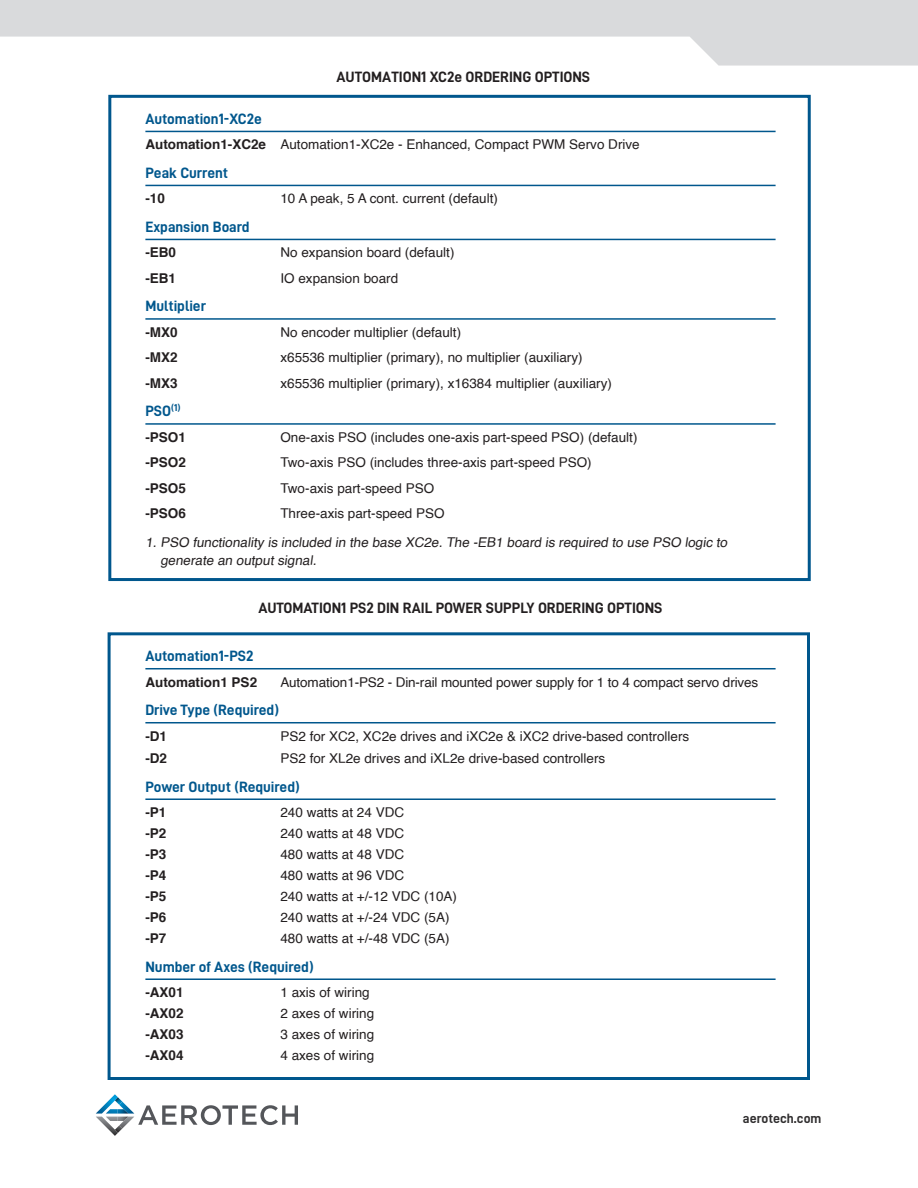
<style>
.page{position:relative;width:918px;height:1188px;background:#fff}
.page>*{position:absolute;margin:0;border:0;box-sizing:border-box;transform-origin:0 0}
.t1{font:15px "D DIN Bold";color:#00578d}
.Specifications{font:15px "D DIN Bold";color:#231f20}
.t2{font:13.5px/18px "Helvetica";color:#231f20}
.t3{font:700 13.5px "Helvetica";color:#231f20}
.t4{font:13.5px "D DIN Bold";color:#312f30}
.s1{font-weight:700}
</style>
<div class="page">
<svg style="left:96px;top:1094px;width:202px;height:42px"></svg>
<svg style="left:0;top:0;width:918px;height:66px;fill:#d9dadc"></svg>
<div style="left:108px;top:95px;width:703px;height:486px;border:3px solid #00578d"></div>
<hr style="left:145px;top:131px;width:631px;height:1px;background:#00578d">
<hr style="left:145px;top:185px;width:631px;height:1px;background:#00578d">
<hr style="left:145px;top:239px;width:631px;height:1px;background:#00578d">
<hr style="left:145px;top:318px;width:631px;height:2px;background:#00578d">
<hr style="left:145px;top:423px;width:631px;height:2px;background:#00578d">
<hr style="left:145px;top:668px;width:631px;height:1px;background:#00578d">
<hr style="left:145px;top:722px;width:631px;height:1px;background:#00578d">
<hr style="left:145px;top:798px;width:631px;height:2px;background:#00578d">
<hr style="left:145px;top:978px;width:631px;height:2px;background:#00578d">
<div style="left:108px;top:632px;width:702px;height:448px;border:3px solid #00578d"></div>
<p class="Specifications" style="left:337px;top:69px;width:255px">AUTOMATION1 XC2e ORDERING OPTIONS</p>
<p class="t1" style="left:145px;top:110px;width:118px">Automation1-XC2e</p>
<p class="t2" style="left:145px;top:136px;width:496px"><span class="s1">Automation1-XC2e</span> Automation1-XC2e - Enhanced, Compact PWM Servo Drive</p>
<p class="t1" style="left:145px;top:164px;width:84px">Peak Current</p>
<p class="t3" style="left:145px;top:188px;width:21px">-10</p>
<p class="t2" style="left:280px;top:190px;width:219px">10 A peak, 5 A cont. current (default)</p>
<p class="t1" style="left:145px;top:218px;width:106px">Expansion Board</p>
<p class="t3" style="left:145px;top:242px;width:32px">-EB0</p>
<p class="t2" style="left:280px;top:244px;width:176px">No expansion board (default)</p>
<p class="t3" style="left:145px;top:267px;width:32px">-EB1</p>
<p class="t2" style="left:280px;top:270px;width:119px">IO expansion board</p>
<p class="t1" style="left:145px;top:298px;width:62px">Multiplier</p>
<p class="t3" style="left:145px;top:321px;width:34px">-MX0</p>
<p class="t2" style="left:280px;top:324px;width:182px">No encoder multiplier (default)</p>
<p class="t3" style="left:145px;top:347px;width:34px">-MX2</p>
<p class="t2" style="left:280px;top:349px;width:304px">x65536 multiplier (primary), no multiplier (auxiliary)</p>
<p class="t3" style="left:145px;top:372px;width:34px">-MX3</p>
<p class="t2" style="left:280px;top:375px;width:333px">x65536 multiplier (primary), x16384 multiplier (auxiliary)</p>
<p class="t1" style="left:145px;top:403px;width:37px">PSO<sup>(1)</sup></p>
<p class="t3" style="left:145px;top:426px;width:42px">-PSO1</p>
<p class="t2" style="left:280px;top:429px;width:359px">One-axis PSO (includes one-axis part-speed PSO) (default)</p>
<p class="t3" style="left:145px;top:452px;width:42px">-PSO2</p>
<p class="t2" style="left:280px;top:454px;width:313px">Two-axis PSO (includes three-axis part-speed PSO)</p>
<p class="t3" style="left:145px;top:477px;width:42px">-PSO5</p>
<p class="t2" style="left:280px;top:480px;width:155px">Two-axis part-speed PSO</p>
<p class="t3" style="left:145px;top:503px;width:42px">-PSO6</p>
<p class="t2" style="left:280px;top:505px;width:166px">Three-axis part-speed PSO</p>
<p class="t2" style="left:160px;top:534px;width:572px;text-indent:-15px">1.PSO functionality is included in the base XC2e.The -EB1 board is required to use PSO logic to generate an outputsignal.</p>
<p class="Specifications" style="left:259px;top:600px;width:405px">AUTOMATION1 PS2 DIN RAIL POWER SUPPLY ORDERING OPTIONS</p>
<p class="t1" style="left:145px;top:648px;width:110px">Automation1-PS2</p>
<p class="t3" style="left:145px;top:671px;width:113px">Automation1 PS2</p>
<p class="t2" style="left:280px;top:673px;width:479px">Automation1-PS2 - Din-rail mounted power supply for 1 to 4 compact servo drives</p>
<p class="t1" style="left:145px;top:702px;width:135px">Drive Type (Required)</p>
<p class="t3" style="left:145px;top:725px;width:23px">-D1</p>
<p class="t2" style="left:280px;top:727px;width:410px">PS2 for XC2, XC2e drives and iXC2e &amp; iXC2 drive-based controllers</p>
<p class="t3" style="left:145px;top:748px;width:23px">-D2</p>
<p class="t2" style="left:280px;top:750px;width:326px">PS2 for XL2e drives and iXL2e drive-based controllers</p>
<p class="t1" style="left:145px;top:778px;width:156px">Power Output (Required)</p>
<p class="t3" style="left:145px;top:802px;width:23px">-P1</p>
<p class="t2" style="left:280px;top:804px;width:125px">240 watts at 24 VDC</p>
<p class="t3" style="left:145px;top:823px;width:23px">-P2</p>
<p class="t2" style="left:280px;top:825px;width:125px">240 watts at 48 VDC</p>
<p class="t3" style="left:145px;top:844px;width:23px">-P3</p>
<p class="t2" style="left:280px;top:846px;width:125px">480 watts at 48 VDC</p>
<p class="t3" style="left:145px;top:865px;width:23px">-P4</p>
<p class="t2" style="left:280px;top:867px;width:125px">480 watts at 96 VDC</p>
<p class="t3" style="left:145px;top:886px;width:23px">-P5</p>
<p class="t2" style="left:280px;top:888px;width:178px">240 watts at +/-12 VDC (10A)</p>
<p class="t3" style="left:145px;top:907px;width:23px">-P6</p>
<p class="t2" style="left:280px;top:909px;width:171px">240 watts at +/-24 VDC (5A)</p>
<p class="t3" style="left:145px;top:928px;width:23px">-P7</p>
<p class="t2" style="left:280px;top:930px;width:171px">480 watts at +/-48 VDC (5A)</p>
<p class="t1" style="left:145px;top:958px;width:170px">Number of Axes (Required)</p>
<p class="t3" style="left:145px;top:982px;width:40px">-AX01</p>
<p class="t2" style="left:280px;top:984px;width:91px">1 axis of wiring</p>
<p class="t3" style="left:145px;top:1003px;width:40px">-AX02</p>
<p class="t2" style="left:280px;top:1005px;width:95px">2 axes of wiring</p>
<p class="t3" style="left:145px;top:1024px;width:40px">-AX03</p>
<p class="t2" style="left:280px;top:1026px;width:95px">3 axes of wiring</p>
<p class="t3" style="left:145px;top:1045px;width:40px">-AX04</p>
<p class="t2" style="left:280px;top:1047px;width:95px">4 axes of wiring</p>
<p class="t4" style="left:743px;top:1111px;width:80px">aerotech.com</p>
</div>
